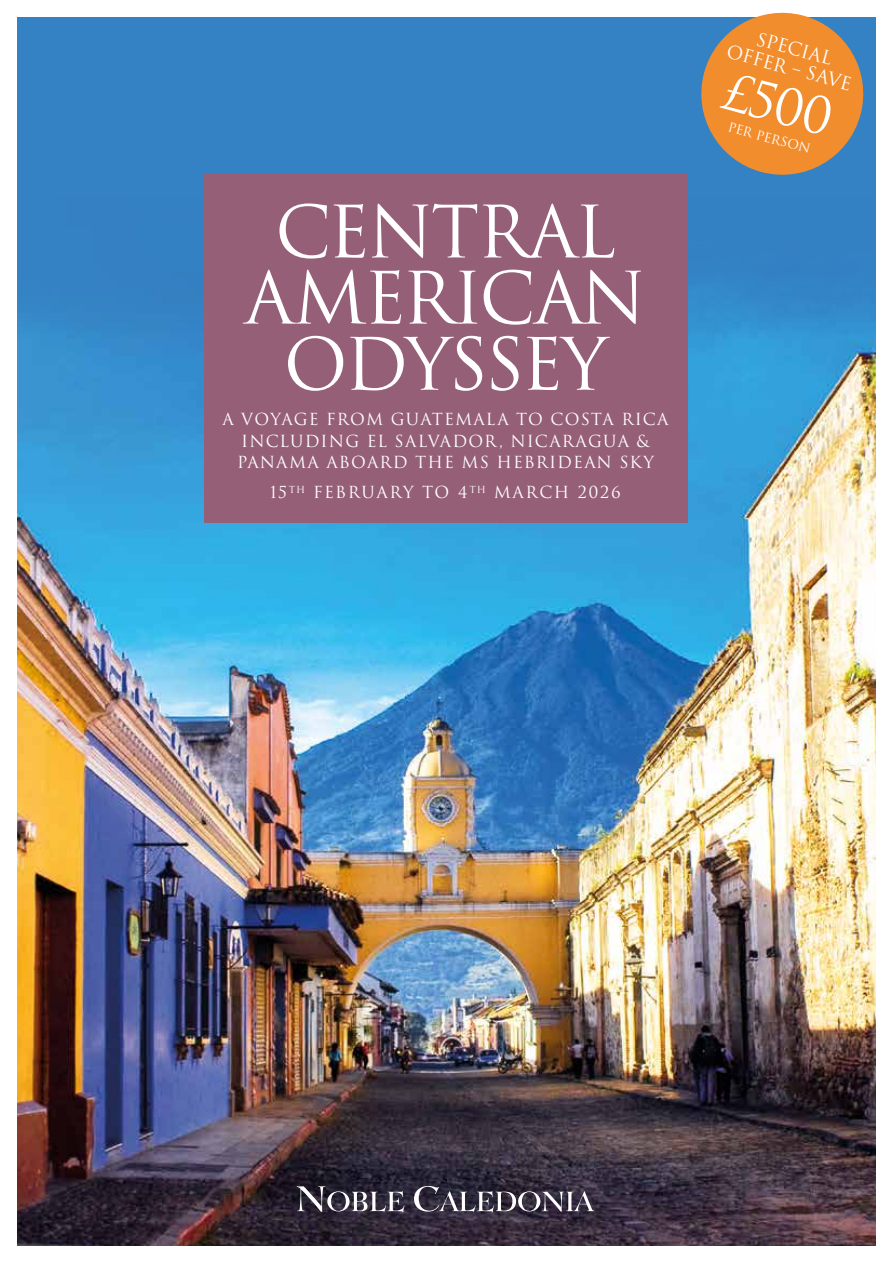
<style>
.page{position:relative;width:893px;height:1263px;background:#fff}
.page>*{position:absolute;margin:0;border:0;box-sizing:border-box;transform-origin:0 0}
.t1{font:70.2px/66.2px "Trajan Pro 3";letter-spacing:-.04em;color:#fff;text-align:center}
.t2{font:49.5px "Trajan Pro 3";color:#fff}
.t3{font:18px/19.8px "Trajan Pro 3";color:#fff;text-align:center}
.t4{font:16.2px/21.3px "Trajan Pro 3";letter-spacing:.07em;color:#fff;text-align:center}
.t5{font:16.2px "Trajan Pro 3";letter-spacing:.1em;color:#fff}
.t6{font:12.75px "Trajan Pro 3";color:#fff}
</style>
<div class="page">
<img style="left:17px;top:334px;width:859px;height:912px">
<div style="left:17px;top:17px;width:859px;height:317px;background:#3481c3"></div>
<svg style="left:297px;top:1186px;width:107px;height:26px;background:#595562"></svg>
<svg style="left:414px;top:1186px;width:180px;height:26px;background:#595361"></svg>
<svg style="left:701px;top:12px;width:163px;height:163px"></svg>
<div style="left:204px;top:175px;width:484px;height:348px;background:#965f78"></div>
<h1 class="t1" style="left:245px;top:202px;width:403px">CENTRAL<br>AMERICAN<br>ODYSSEY</h1>
<p class="t4" style="left:222px;top:410px;width:448px">A VOYAGE FROM GUATEMALA TO COSTA RICA<br>INCLUDING EL SALVADOR, NICARAGUA &amp;<br>PANAMA ABOARD THE MS HEBRIDEAN SKY</p>
<p class="t5" style="left:270px;top:481px;width:352px">15<sup>TH</sup> FEBRUARY TO 4<sup>TH</sup> MARCH 2026</p>
<p class="t3" style="left:735px;top:23px;width:130px;rotate:15deg">SPECIAL<br>OFFER – SAVE</p>
<h2 class="t2" style="left:733px;top:57px;width:113px;rotate:15deg">£500</h2>
<p class="t6" style="left:731px;top:118px;width:86px;rotate:15deg">PER PERSON</p>
</div>
